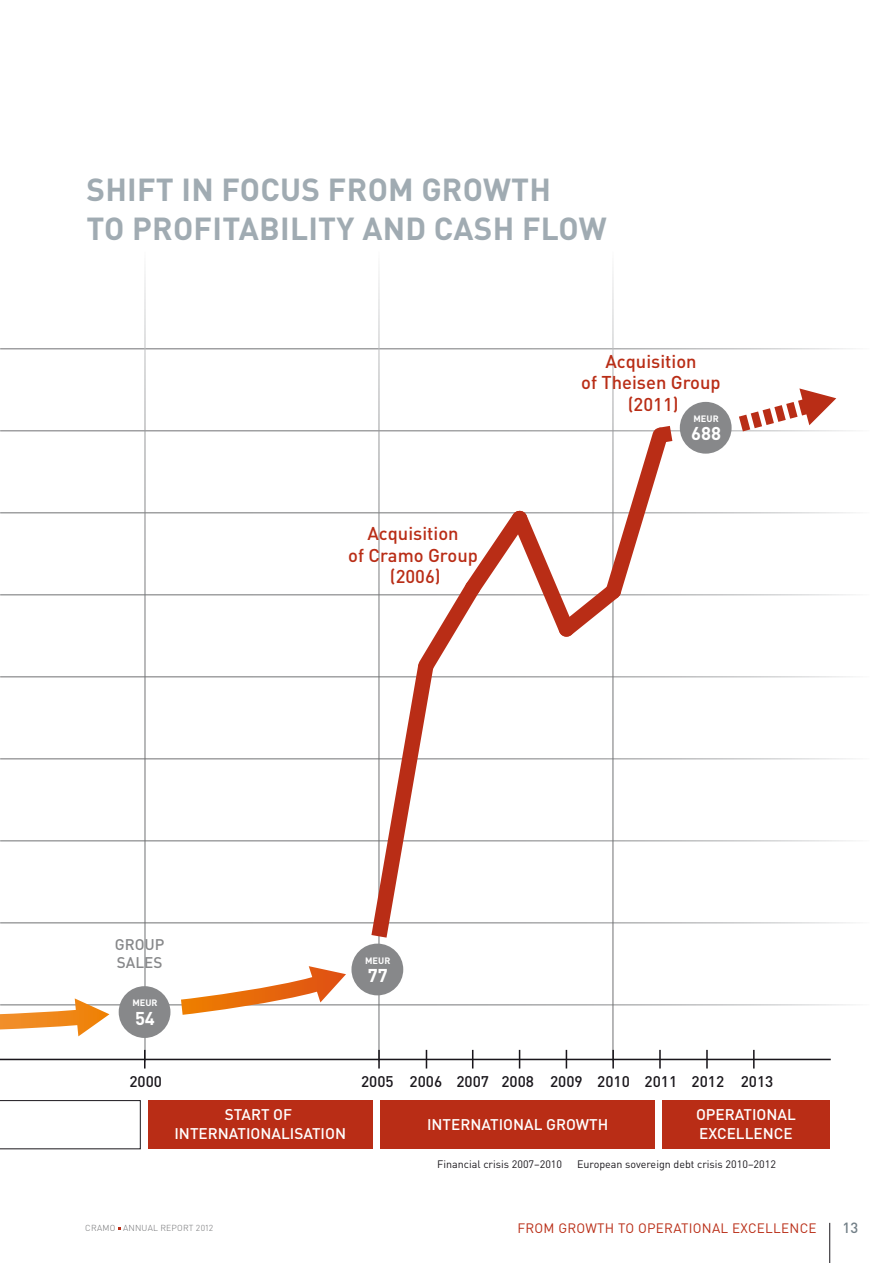
<style>
.page{position:relative;width:893px;height:1263px;background:#fff}
.page>*{position:absolute;margin:0;border:0;box-sizing:border-box;transform-origin:0 0}
.t1{font:700 31.5px/39px "DIN Pro";letter-spacing:.01em;color:#a0abb2}
.t2{font:500 18.3px/21.5px "DIN Pro";color:#b92d16;text-align:center}
.t3{font:700 18.3px "DIN Pro";color:#fff}
.t4{font:500 15.3px/18.3px "DIN Pro";color:#fff}
.t5{font:500 15.3px "DIN Pro";color:#1a171c}
.t6{font:500 15.3px/18.3px "DIN Pro";color:#87888a}
.t7{font:500 14.7px "DIN Pro";color:#727f87}
.t8{font:13.5px "DIN Pro";letter-spacing:.02em;color:#b92d16}
.t9{font:10.65px "DIN Pro";color:#1a171c}
.t10{font:700 9.15px "DIN Pro";color:#fff}
.t11{font:300 8.7px "DIN Pro";letter-spacing:.02em;color:#6f7072}
</style>
<div class="page">
<hr style="left:829px;top:1223px;width:1px;height:40px;background:#1a171c">
<svg style="left:0;top:1100px;width:140px;height:49px"></svg>
<div style="left:380px;top:1101px;width:275px;height:48px;background:#b92d16"></div>
<div style="left:662px;top:1101px;width:168px;height:48px;background:#b92d16"></div>
<div style="left:148px;top:1101px;width:224px;height:48px;background:#b92d16"></div>
<hr style="left:0;top:1059px;width:830px;height:1px;background:#1a171c">
<svg style="left:144px;top:1050px;width:1px;height:19px"></svg>
<svg style="left:378px;top:1050px;width:2px;height:19px"></svg>
<svg style="left:425px;top:1050px;width:2px;height:19px"></svg>
<svg style="left:472px;top:1050px;width:1px;height:19px"></svg>
<svg style="left:519px;top:1050px;width:1px;height:19px"></svg>
<svg style="left:565px;top:1050px;width:2px;height:19px"></svg>
<svg style="left:612px;top:1050px;width:2px;height:19px"></svg>
<svg style="left:659px;top:1050px;width:1px;height:19px"></svg>
<svg style="left:706px;top:1050px;width:1px;height:19px"></svg>
<svg style="left:753px;top:1050px;width:1px;height:19px"></svg>
<div style="left:119px;top:986px;width:51px;height:52px;background:#87888a;border-radius:50%"></div>
<div style="left:351px;top:944px;width:52px;height:51px;background:#87888a;border-radius:50%"></div>
<div style="left:679px;top:402px;width:52px;height:52px;background:#87888a;border-radius:50%"></div>
<svg style="left:361px;top:416px;width:327px;height:538px"></svg>
<svg style="left:722px;top:388px;width:114px;height:55px"></svg>
<svg style="left:0;top:998px;width:109px;height:38px"></svg>
<svg style="left:181px;top:966px;width:165px;height:49px"></svg>
<h1 class="t1" style="left:86px;top:173px;width:522px">SHIFT IN FOCUS FROM GROWTH<br>TO PROFITABILITY AND CASH FLOW</h1>
<p class="t2" style="left:581px;top:352px;width:141px">Acquisition<br>of Theisen Group (2011)</p>
<p class="t6" style="left:115px;top:937px;width:51px">GROUP<br>SALES</p>
<p class="t10" style="left:132px;top:1000px;width:27px">MEUR</p>
<p class="t3" style="left:135px;top:1012px;width:21px">54</p>
<p class="t2" style="left:348px;top:525px;width:131px">Acquisition<br>of Cramo Group (2006)</p>
<p class="t10" style="left:365px;top:957px;width:27px">MEUR</p>
<p class="t3" style="left:368px;top:969px;width:21px">77</p>
<p class="t10" style="left:693px;top:416px;width:27px">MEUR</p>
<p class="t3" style="left:691px;top:427px;width:31px">688</p>
<p class="t5" style="left:129px;top:1076px;width:34px">2000</p>
<p class="t5" style="left:361px;top:1076px;width:414px">2005 2006 2007 2008 2009 2010 2011 2012 2013</p>
<p class="t4" style="left:174px;top:1107px;width:173px;text-align:center">START OF<br>INTERNATIONALISATION</p>
<p class="t4" style="left:696px;top:1107px;width:101px">OPERATIONAL<br>EXCELLENCE</p>
<p class="t4" style="left:427px;top:1117px;width:183px">INTERNATIONAL GROWTH</p>
<p class="t9" style="left:437px;top:1160px;width:126px">Financial crisis 2007–2010</p>
<p class="t9" style="left:577px;top:1160px;width:200px">European sovereign debt crisis 2010–2012</p>
<p class="t11" style="left:85px;top:1225px;width:129px">CRAMO ANNUAL REPORT 2012</p>
<p class="t8" style="left:517px;top:1224px;width:301px">FROM GROWTH TO OPERATIONAL EXCELLENCE</p>
<p class="t7" style="left:842px;top:1223px;width:17px">13</p>
</div>
